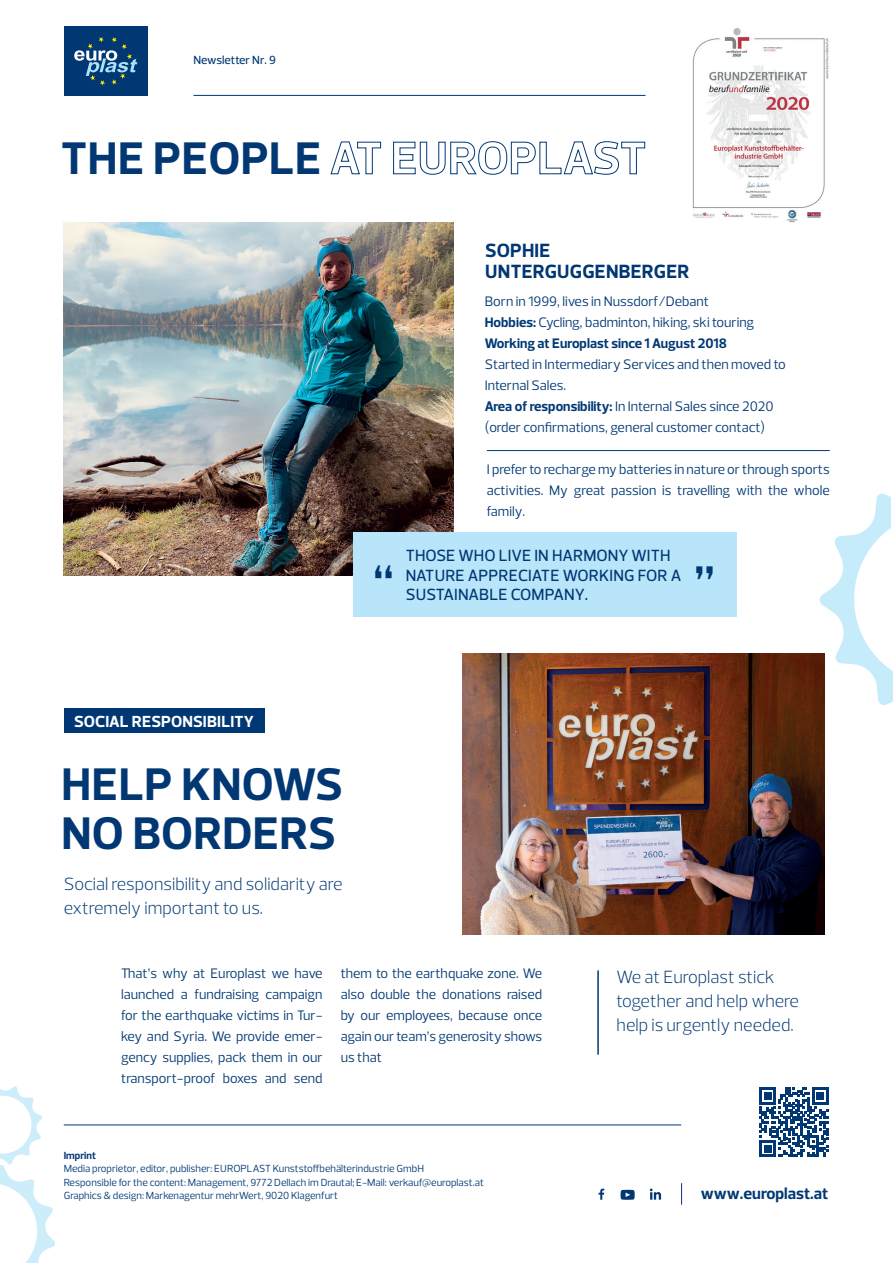
<style>
.page{position:relative;width:893px;height:1263px;background:#fff}
.page>*{position:absolute;margin:0;border:0;box-sizing:border-box;transform-origin:0 0}
.t1{font:700 46.5px/49.5px "Prelo";letter-spacing:.015em;color:#013874}
.t2{font:700 19.5px/21px "Prelo";letter-spacing:.015em;color:#013874}
.t3{font:300 18px/24px "Prelo";color:#013874}
.t4{font:500 16.5px/19.5px "Prelo";color:#013874}
.t5{font:700 16.5px "Prelo";color:#013874}
.t6{font:700 16.35px "Prelo";letter-spacing:.015em;color:#fff}
.t7{font:14.1px/21px "Prelo";color:#013874;text-align:justify}
.t8{font:500 12px "Prelo";color:#013874}
.t9{font:10.5px/13.5px "Prelo";color:#013874}
.t10{font:700 10.5px "Prelo";color:#013874}
.s1{font-weight:700}
</style>
<div class="page">
<hr style="left:892px;top:0;width:1px;height:528px;background:#013874">
<svg style="left:819px;top:477px;width:74px;height:228px"></svg>
<svg style="left:0;top:1086px;width:55px;height:177px"></svg>
<img style="left:692px;top:28px;width:137px;height:194px">
<img style="left:64px;top:222px;width:390px;height:354px">
<img style="left:463px;top:654px;width:362px;height:280px">
<div style="left:64px;top:27px;width:84px;height:69px;background:#013874"></div>
<svg style="left:74px;top:37px;width:63px;height:49px"></svg>
<svg style="left:681px;top:1183px;width:1px;height:21px"></svg>
<svg style="left:599px;top:1188px;width:5px;height:12px"></svg>
<svg style="left:650px;top:1188px;width:11px;height:12px"></svg>
<svg style="left:621px;top:1190px;width:14px;height:10px"></svg>
<div style="left:353px;top:532px;width:383px;height:85px;background:#b9e5fa"></div>
<hr style="left:487px;top:450px;width:343px;height:1px;background:#013874">
<hr style="left:64px;top:1125px;width:617px;height:1px;background:#013874">
<hr style="left:193px;top:95px;width:452px;height:1px;background:#013874">
<div style="left:64px;top:708px;width:200px;height:24px;background:#013874"></div>
<hr style="left:597px;top:970px;width:2px;height:84px;background:#013874">
<svg style="left:759px;top:1087px;width:70px;height:70px"></svg>
<p class="t8" style="left:193px;top:53px;width:84px">Newsletter Nr. 9</p>
<h1 class="t1" style="left:61px;top:134px;width:587px">THE PEOPLE AT EUROPLAST</h1>
<h2 class="t2" style="left:485px;top:240px;width:206px">SOPHIE<br>UNTERGUGGENBERGER</h2>
<p class="t7" style="left:485px;top:291px;width:271px;text-align:left">Born in 1999, lives in Nussdorf/Debant<br><span class="s1">Hobbies:</span> Cycling, badminton, hiking, ski touring<br><span class="s1">Working at Europlast since 1 August 2018</span></p>
<p class="t7" style="left:485px;top:354px;width:303px;text-align:left">Started in Intermediary Services and then moved to Internal Sales.<br><span class="s1">Area of responsibility:</span> In Internal Sales since 2020 (order confirmations, general customer contact)</p>
<h1 class="t1" style="left:373px;top:557px;width:22px">“</h1>
<p class="t7" style="left:487px;top:459px;width:344px">I prefer to recharge my batteries in nature or through sports activities. My great passion is travelling with the whole family.</p>
<p class="t4" style="left:406px;top:546px;width:277px">THOSE WHO LIVE IN HARMONY WITH<br>NATURE APPRECIATE WORKING FOR A</p>
<p class="t4" style="left:406px;top:585px;width:184px">SUSTAINABLE COMPANY.</p>
<h1 class="t1" style="left:694px;top:558px;width:22px">”</h1>
<p class="t6" style="left:74px;top:711px;width:182px">SOCIAL RESPONSIBILITY</p>
<h1 class="t1" style="left:62px;top:759px;width:283px">HELP KNOWS<br>NO BORDERS</h1>
<p class="t3" style="left:64px;top:872px;width:280px">Social responsibility and solidarity are extremely important to us.</p>
<p class="t7" style="left:121px;top:963px;width:203px">That’s why at Europlast we have launched a fundraising campaign for the earthquake victims in Tur&shy;key and Syria. We provide emer&shy;gency supplies, pack them in our transport-proof boxes and send</p>
<p class="t7" style="left:341px;top:963px;width:203px">them to the earthquake zone. We also double the donations raised by our employees, because once again our team’s generosity shows us that</p>
<p class="t3" style="left:617px;top:965px;width:184px">We at Europlast stick together and help where help is urgently needed.</p>
<p class="t10" style="left:64px;top:1148px;width:34px">Imprint</p>
<p class="t9" style="left:64px;top:1162px;width:422px">Media proprietor, editor, publisher: EUROPLAST Kunststoffbehälterindustrie GmbH<br>Responsible for the content: Management, 9772 Dellach im Drautal; E-Mail: verkauf@europlast.at<br>Graphics &amp; design: Markenagentur mehrWert, 9020 Klagenfurt</p>
<p class="t5" style="left:701px;top:1183px;width:129px">www.europlast.at</p>
</div>
